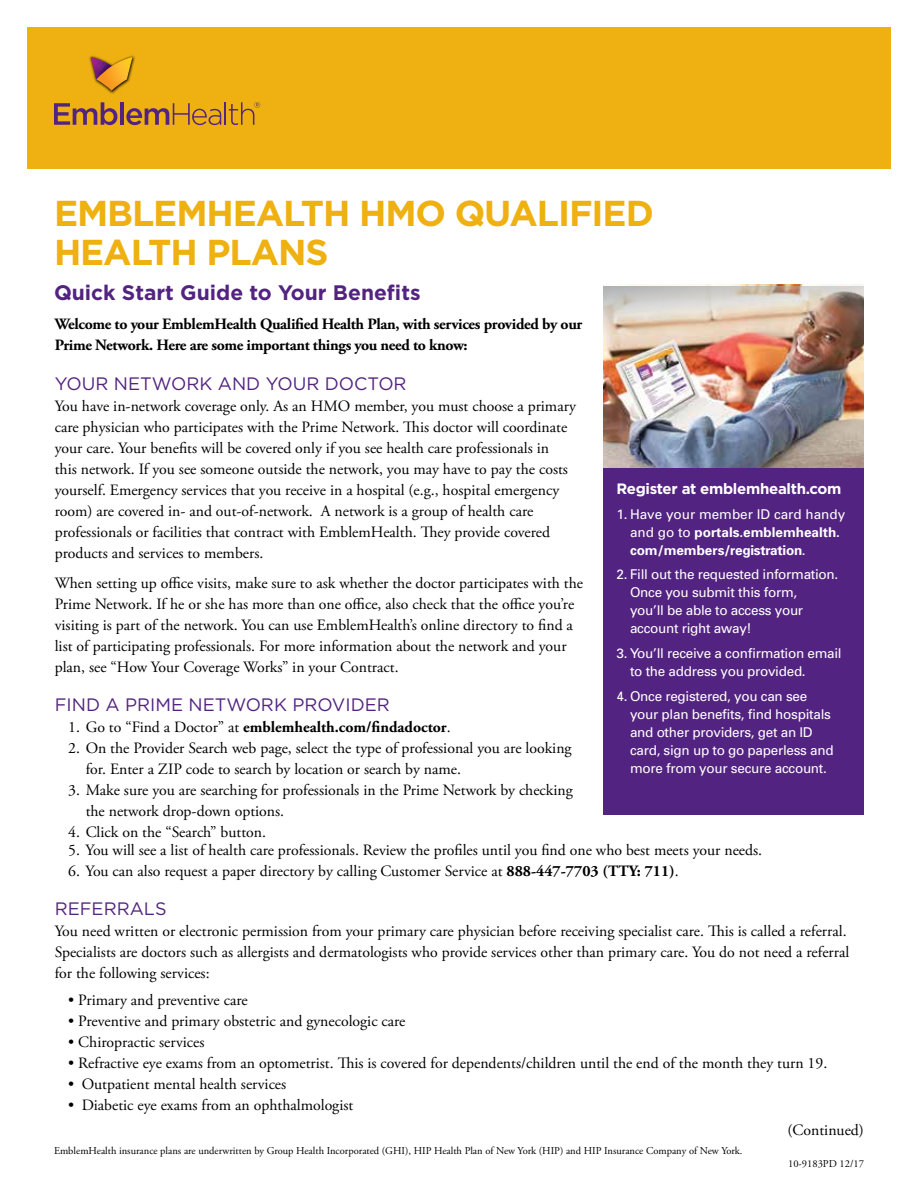
<style>
.page{position:relative;width:918px;height:1188px;background:#fff}
.page>*{position:absolute;margin:0;border:0;box-sizing:border-box;transform-origin:0 0}
.t1{font:700 36px/39px "Gotham";letter-spacing:-.03em;color:#eeb111}
.t2{font:700 21px "Gotham";color:#522380}
.t3{font:18px "Gotham";color:#522380}
.t4{font:15.75px/21px "Adobe Garamond Pro";color:#000}
.t5{font:700 15.75px/21px "Adobe Garamond Pro";letter-spacing:-.02em;color:#000}
.t6{font:700 15.75px "Adobe Garamond Pro";color:#000}
.t7{font:700 15px "Gotham";letter-spacing:-.02em;color:#fff}
.t8{font:13.5px/18px "Univers";letter-spacing:-.02em;color:#fff}
.t9{font:700 13.5px/18px "Univers";color:#fff}
.t10{font:10.5px "Adobe Garamond Pro";color:#000}
.s1{font-weight:400}
.s2{font-weight:700}
</style>
<div class="page">
<img style="left:603px;top:284px;width:261px;height:184px">
<img style="left:603px;top:286px;width:261px;height:70px">
<div style="left:27px;top:28px;width:864px;height:141px;background:#eeb111"></div>
<img style="left:89px;top:55px;width:46px;height:39px">
<svg style="left:91px;top:57px;width:41px;height:34px"></svg>
<svg style="left:54px;top:102px;width:63px;height:23px"></svg>
<hr style="left:120px;top:102px;width:4px;height:23px;background:#522380">
<svg style="left:126px;top:102px;width:134px;height:23px"></svg>
<div style="left:603px;top:468px;width:261px;height:346px;background:#522380"></div>
<h1 class="t1" style="left:54px;top:193px;width:601px">EMBLEMHEALTH HMO QUALIFIED<br>HEALTH PLANS</h1>
<h2 class="t2" style="left:54px;top:280px;width:368px">Quick Start Guide to Your Benefits</h2>
<p class="t5" style="left:55px;top:313px;width:529px">Welcome to your EmblemHealth Qualified Health Plan, with services provided by our<br>Prime Network. Here are some important things you need to know:</p>
<p class="t3" style="left:55px;top:374px;width:353px">YOUR NETWORK AND YOUR DOCTOR</p>
<p class="t4" style="left:55px;top:397px;width:523px">You have in-network coverage only. As an HMO member, you must choose a primary care physician who participates with the Prime Network. This doctor will coordinate your care. Your benefits will be covered only if you see health care professionals in<br>this network. If you see someone outside the network, you may have to pay the costs yourself. Emergency services that you receive in a hospital (e.g., hospital emergency room) are covered in- and out-of-network. A network is a group of health care professionals or facilities that contract with EmblemHealth. They provide covered products and services to members.</p>
<p class="t4" style="left:55px;top:574px;width:530px">When setting up office visits, make sure to ask whether the doctor participates with the Prime Network. If he or she has more than one office, also check that the office you’re visiting is part of the network. You can use EmblemHealth’s online directory to find a list of participating professionals. For more information about the network and your plan, see “How Your Coverage Works” in your Contract.</p>
<p class="t3" style="left:55px;top:695px;width:337px">FIND A PRIME NETWORK PROVIDER</p>
<p class="t6" style="left:68px;top:718px;width:384px"><span class="s1">1. Go to “Find a Doctor” at</span> emblemhealth.com/findadoctor<span class="s1">.</span></p>
<p class="t4" style="left:86px;top:738px;width:487px;text-indent:-17px">2. On the Provider Search web page, select the type of professional you are looking for. Enter a ZIP code to search by location or search by name.</p>
<p class="t4" style="left:86px;top:780px;width:489px;text-indent:-17px">3. Make sure you are searching for professionals in the Prime Network by checking the network drop-down options.</p>
<p class="t4" style="left:68px;top:822px;width:199px">4. Click on the “Search” button.</p>
<p class="t7" style="left:616px;top:480px;width:226px">Register at emblemhealth.com</p>
<p class="t9" style="left:630px;top:504px;width:217px;text-indent:-14px"><span class="s1">1. Have your member ID card handy and go to</span> portals.emblemhealth. com/members/registration<span class="s1">.</span></p>
<p class="t8" style="left:630px;top:565px;width:210px;text-indent:-14px">2. Fill out the requested information.<br>Once you submit this form,<br>you’ll be able to access your account right away!</p>
<p class="t8" style="left:630px;top:644px;width:213px;text-indent:-14px">3. You’ll receive a confirmation email to the address you provided.</p>
<p class="t8" style="left:630px;top:687px;width:205px;text-indent:-14px">4. Once registered, you can see your plan benefits, find hospitals and other providers, get an ID card, sign up to go paperless and more from your secure account.</p>
<p class="t4" style="left:68px;top:840px;width:695px">5. You will see a list of health care professionals. Review the profiles until you find one who best meets your needs.</p>
<p class="t4" style="left:68px;top:861px;width:612px">6. You can also request a paper directory by calling Customer Service at <span class="s2">888-447-7703 (TTY: 711)</span>.</p>
<p class="t3" style="left:55px;top:898px;width:113px">REFERRALS</p>
<p class="t4" style="left:55px;top:921px;width:796px">You need written or electronic permission from your primary care physician before receiving specialist care. This is called a referral.<br>Specialists are doctors such as allergists and dermatologists who provide services other than primary care. You do not need a referral for the following services:</p>
<p class="t4" style="left:68px;top:990px;width:181px">• Primary and preventive care</p>
<p class="t4" style="left:68px;top:1011px;width:339px">• Preventive and primary obstetric and gynecologic care</p>
<p class="t4" style="left:68px;top:1032px;width:138px">• Chiropractic services</p>
<p class="t4" style="left:68px;top:1053px;width:761px">• Refractive eye exams from an optometrist. This is covered for dependents/children until the end of the month they turn 19.</p>
<p class="t4" style="left:68px;top:1074px;width:220px">• Outpatient mental health services</p>
<p class="t4" style="left:68px;top:1095px;width:287px">• Diabetic eye exams from an ophthalmologist</p>
<p class="t10" style="left:54px;top:1144px;width:690px">EmblemHealth insurance plans are underwritten by Group Health Incorporated (GHI), HIP Health Plan of New York (HIP) and HIP Insurance Company of New York.</p>
<p class="t4" style="left:788px;top:1120px;width:78px">(Continued)</p>
<p class="t10" style="left:788px;top:1158px;width:77px">10-9183PD 12/17</p>
</div>
